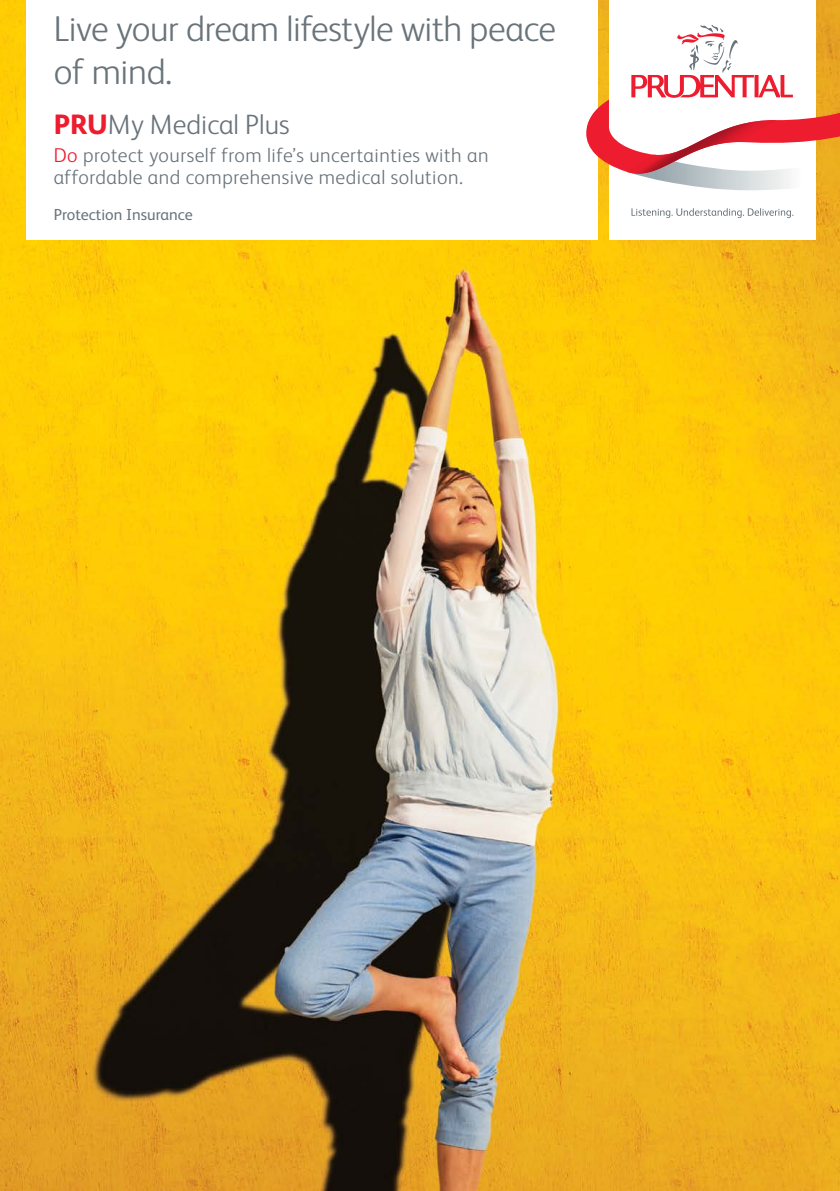
<style>
.page{position:relative;width:840px;height:1191px;background:#fff}
.page>*{position:absolute;margin:0;border:0;box-sizing:border-box;transform-origin:0 0}
.t1{font:300 36px/43.2px "FS Albert Pro";letter-spacing:-.01em;color:#68737a}
.t2{font:300 28px "FS Albert Pro";color:#68737a}
.t3{font:300 20px/22px "FS Albert Pro";letter-spacing:.025em;color:#68737a}
.t4{font:16px "FS Albert Pro";color:#68737a}
.s1{font-weight:800;color:#ed1c2e}
.s2{color:#ed1c2e}
</style>
<div class="page">
<img style="left:0;top:0;width:839px;height:1191px">
<div style="left:26px;top:0;width:571px;height:239px;background:#fff"></div>
<div style="left:608px;top:0;width:206px;height:239px;background:#fff"></div>
<svg style="left:586px;top:25px;width:253px;height:165px"></svg>
<svg style="left:631px;top:208px;width:162px;height:10px"></svg>
<h1 class="t1" style="left:54px;top:5px;width:503px">Live your dream lifestyle with peace of mind.</h1>
<h2 class="t2" style="left:54px;top:105px;width:237px"><span class="s1">PRU</span>My Medical Plus</h2>
<p class="t3" style="left:54px;top:143px;width:436px"><span class="s2">Do</span> protect yourself from life’s uncertainties with an affordable and comprehensive medical solution.</p>
<p class="t4" style="left:54px;top:203px;width:140px">Protection Insurance</p>
</div>
